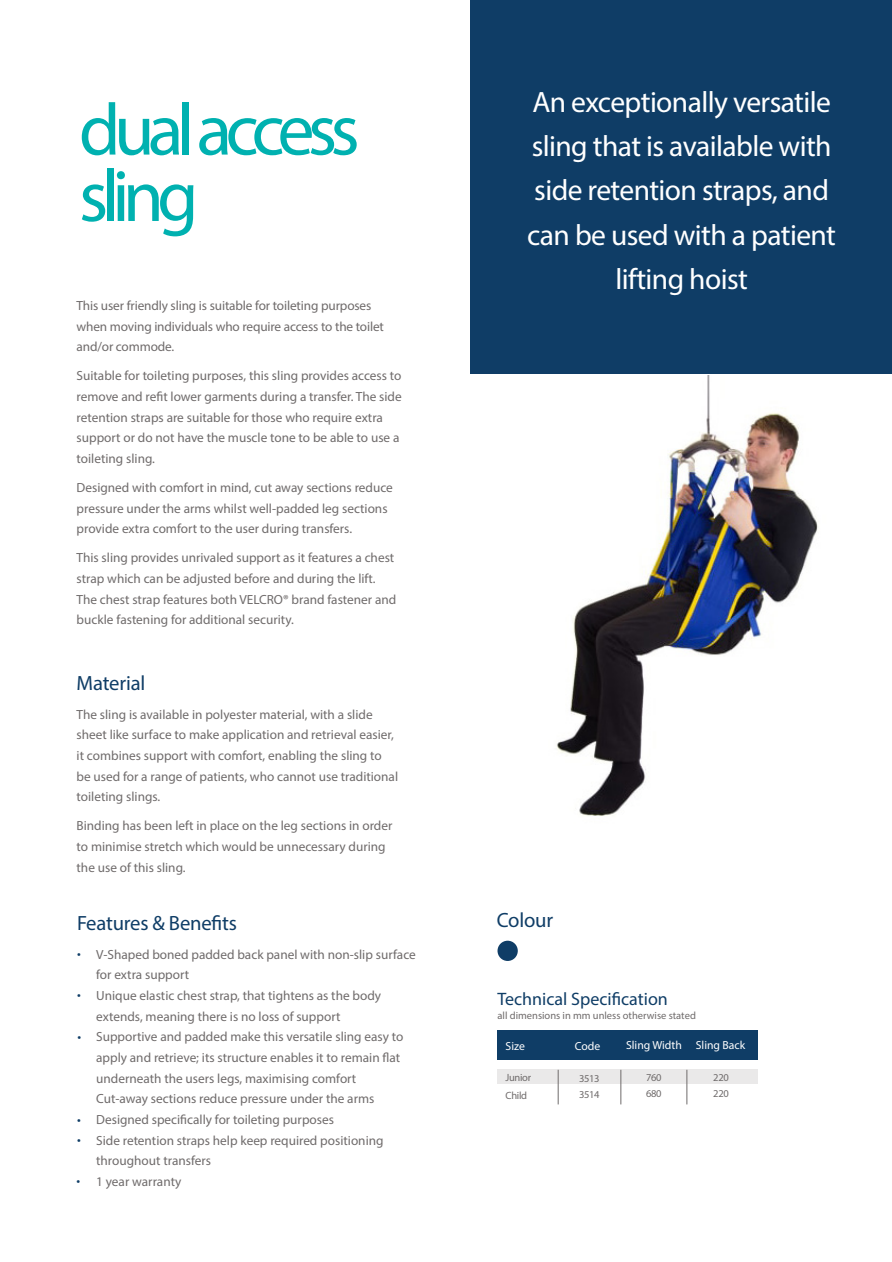
<style>
.page{position:relative;width:892px;height:1262px;background:#fff}
.page>*{position:absolute;margin:0;border:0;box-sizing:border-box;transform-origin:0 0}
.t1{font:73.8px/66.3px "Myriad Pro";letter-spacing:-.09em;color:#00b1b0}
.small_quote{font:29.55px/44.2px "Myriad Pro";letter-spacing:-.02em;color:#fff;text-align:center}
.text{font:20.7px "Myriad Pro";letter-spacing:-.01em;color:#0f3d66}
.t2{font:18px "Myriad Pro";color:#0f3d66}
.text-2{font:13.2px/20.7px "Myriad Pro";color:#6f6b6b}
.t3{font:13.2px "Myriad Pro";color:#0f3d66}
.t4{font:11.7px "Myriad Pro";color:#fff}
.t5{font:10.5px "Myriad Pro";color:#6f6b6b}
</style>
<div class="page">
<div style="left:470px;top:0;width:421px;height:374px;background:#0f3d66"></div>
<img style="left:557px;top:375px;width:261px;height:441px">
<div style="left:497px;top:940px;width:20px;height:20px;background:#0f3d66;border-radius:50%"></div>
<div style="left:496px;top:1068px;width:261px;height:15px;background:#eae9e9"></div>
<div style="left:496px;top:1030px;width:261px;height:30px;background:#0f3d66"></div>
<hr style="left:686px;top:1069px;width:1px;height:35px;background:#6f6b6b">
<hr style="left:620px;top:1069px;width:1px;height:35px;background:#6f6b6b">
<hr style="left:558px;top:1069px;width:1px;height:35px;background:#6f6b6b">
<p class="t1" style="left:79px;top:95px;width:282px">dualaccess sling</p>
<p class="text-2" style="left:77px;top:295px;width:309px">This user friendly sling is suitable for toileting purposes when moving individuals who require access to the toilet and/or commode.</p>
<p class="text-2" style="left:77px;top:365px;width:327px">Suitable for toileting purposes, this sling provides access to remove and refit lower garments during a transfer. The side retention straps are suitable for those who require extra support or do not have the muscle tone to be able to use a toileting sling.</p>
<p class="text-2" style="left:77px;top:477px;width:318px">Designed with comfort in mind, cut away sections reduce pressure under the arms whilst well-padded leg sections provide extra comfort to the user during transfers.</p>
<p class="text-2" style="left:77px;top:547px;width:321px">This sling provides unrivaled support as it features a chest strap which can be adjusted before and during the lift.<br>The chest strap features both VELCRO® brand fastener and buckle fastening for additional security.</p>
<p class="text" style="left:77px;top:670px;width:70px">Material</p>
<p class="text-2" style="left:77px;top:703px;width:323px">The sling is available in polyester material, with a slide sheet like surface to make application and retrieval easier, it combines support with comfort, enabling the sling to be used for a range of patients, who cannot use traditional toileting slings.</p>
<p class="text-2" style="left:77px;top:815px;width:317px">Binding has been left in place on the leg sections in order to minimise stretch which would be unnecessary during the use of this sling.</p>
<p class="small_quote" style="left:527px;top:79px;width:310px">An exceptionally versatile sling that is available with side retention straps, and can be used with a patient lifting hoist</p>
<p class="text" style="left:77px;top:910px;width:161px">Features &amp; Benefits</p>
<p class="text" style="left:496px;top:907px;width:58px">Colour</p>
<p class="text-2" style="left:96px;top:943px;width:321px">V-Shaped boned padded back panel with non-slip surface for extra support<br>Unique elastic chest strap, that tightens as the body extends, meaning there is no loss of support<br>Supportive and padded make this versatile sling easy to apply and retrieve; its structure enables it to remain flat underneath the users legs, maximising comfort<br>Cut-away sections reduce pressure under the arms Designed specifically for toileting purposes<br>Side retention straps help keep required positioning throughout transfers<br>1 year warranty</p>
<p class="t3" style="left:77px;top:945px;width:5px">•</p>
<p class="t3" style="left:77px;top:986px;width:5px">•</p>
<p class="t3" style="left:77px;top:1028px;width:5px">•</p>
<p class="t2" style="left:497px;top:988px;width:172px">Technical Specification</p>
<p class="t5" style="left:497px;top:1008px;width:200px">all dimensions in mm unless otherwise stated</p>
<p class="t4" style="left:574px;top:1038px;width:27px">Code</p>
<p class="t5" style="left:579px;top:1071px;width:22px">3513</p>
<p class="t5" style="left:579px;top:1088px;width:22px">3514</p>
<p class="t4" style="left:626px;top:1037px;width:57px">Sling Width</p>
<p class="t4" style="left:695px;top:1037px;width:51px">Sling Back</p>
<p class="t5" style="left:713px;top:1070px;width:17px">220</p>
<p class="t5" style="left:713px;top:1087px;width:17px">220</p>
<p class="t4" style="left:505px;top:1038px;width:21px">Size</p>
<p class="t5" style="left:505px;top:1070px;width:27px">Junior</p>
<p class="t5" style="left:505px;top:1088px;width:23px">Child</p>
<p class="t5" style="left:646px;top:1070px;width:17px">760</p>
<p class="t5" style="left:646px;top:1086px;width:17px">680</p>
<p class="t3" style="left:77px;top:1111px;width:5px">•</p>
<p class="t3" style="left:77px;top:1131px;width:5px">•</p>
<p class="t3" style="left:77px;top:1172px;width:5px">•</p>
</div>
